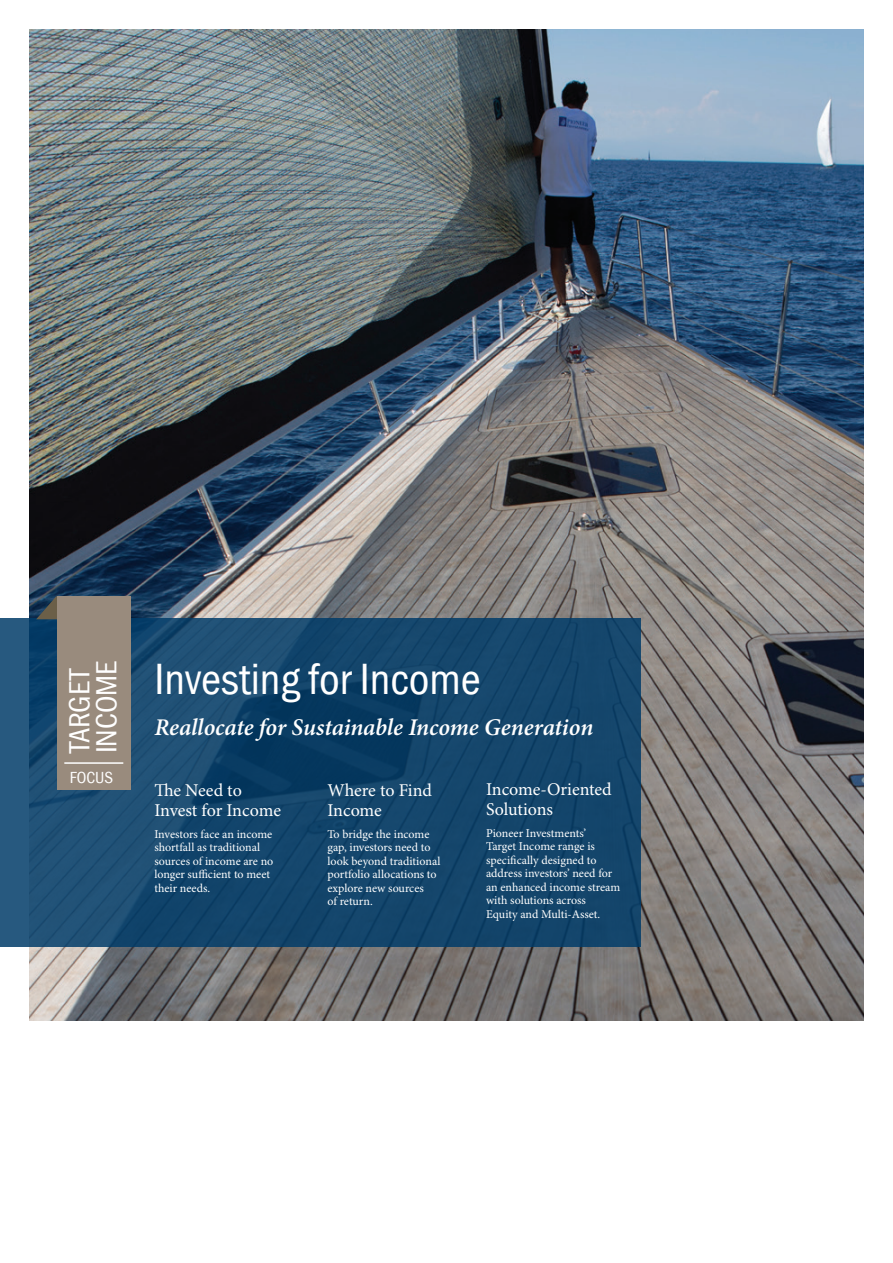
<style>
.page{position:relative;width:893px;height:1263px;background:#fff}
.page>*{position:absolute;margin:0;border:0;box-sizing:border-box;transform-origin:0 0}
.t1{font:condensed 45px "PI Franklin Gothic";color:#fff}
.t2{font:condensed 30px/27px "PI Franklin Gothic";color:#fff}
.t3{font:italic 600 24px "PI Minion";letter-spacing:-.005em;color:#fff}
.t4{font:18px/19.5px "PI Minion";letter-spacing:-.005em;color:#fff}
.t5{font:condensed 16.5px "PI Franklin Gothic";color:#fff}
.t6{font:12px/13.5px "PI Minion";letter-spacing:-.005em;color:#fff}
</style>
<div class="page">
<img style="left:30px;top:29px;width:833px;height:991px">
<svg style="left:0;top:619px;width:640px;height:328px;background:#15466c"></svg>
<svg style="left:36px;top:596px;width:21px;height:23px"></svg>
<div style="left:57px;top:596px;width:73px;height:194px;background:#998b7d"></div>
<hr style="left:64px;top:762px;width:59px;height:2px;background:#fff">
<h2 class="t2" style="left:67px;top:753px;width:95px;rotate:-90deg">TARGET<br>INCOME</h2>
<h3 class="t5" style="left:70px;top:767px;width:45px">FOCUS</h3>
<h1 class="t1" style="left:154px;top:652px;width:328px">Investing for Income</h1>
<h3 class="t3" style="left:154px;top:713px;width:440px">Reallocate for Sustainable Income Generation</h3>
<h3 class="t4" style="left:154px;top:781px;width:128px">The Need to<br>Invest for Income</h3>
<p class="t6" style="left:154px;top:828px;width:121px">Investors face an income shortfall as traditional sources of income are no longer sufficient to meet their needs.</p>
<h3 class="t4" style="left:327px;top:781px;width:106px">Where to Find<br>Income</h3>
<p class="t6" style="left:327px;top:828px;width:114px">To bridge the income gap, investors need to look beyond traditional portfolio allocations to explore new sources<br>of return.</p>
<h3 class="t4" style="left:486px;top:781px;width:127px">Income-Oriented<br>Solutions</h3>
<p class="t6" style="left:486px;top:827px;width:136px">Pioneer Investments’<br>Target Income range is specifically designed to address investors’ need for an enhanced income stream with solutions across<br>Equity and Multi-Asset.</p>
</div>
